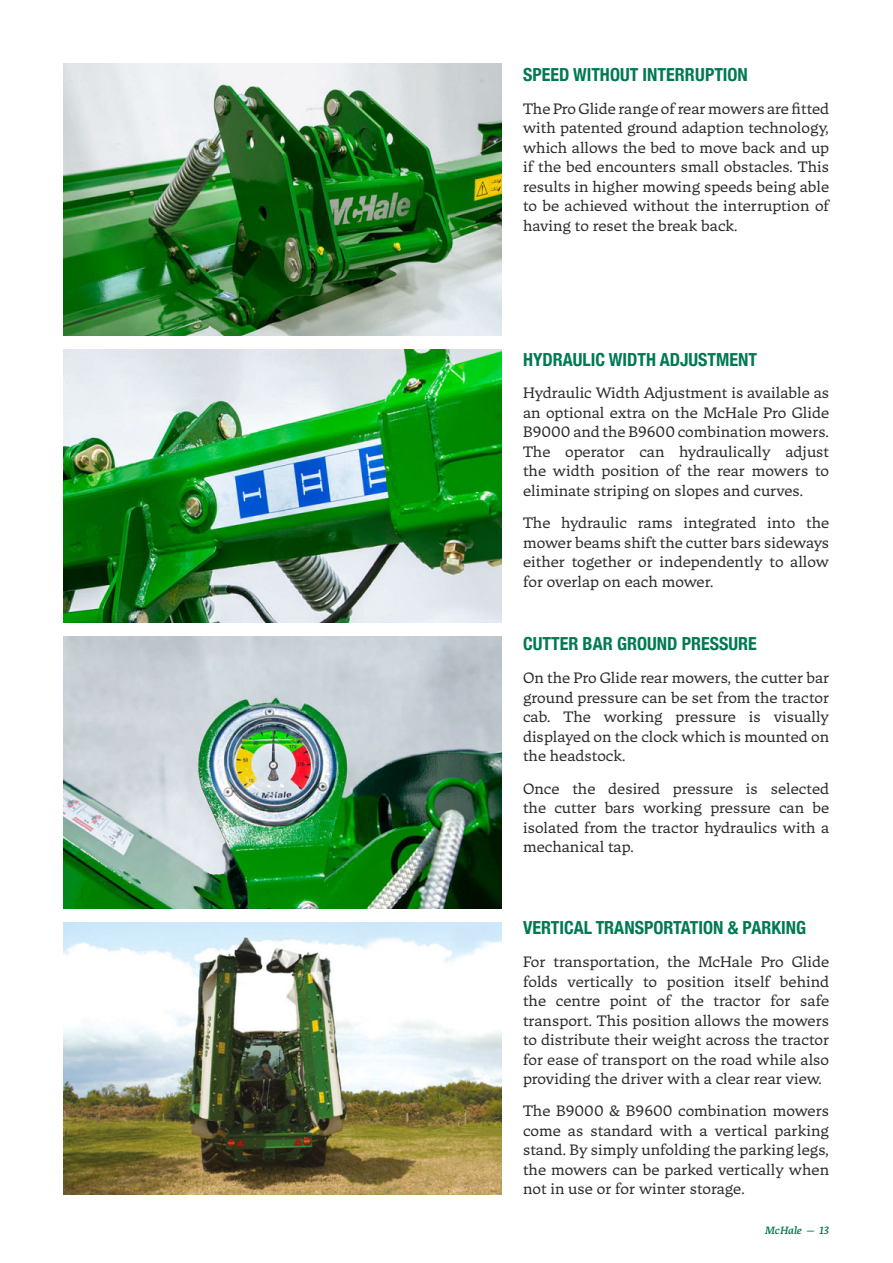
<style>
.page{position:relative;width:893px;height:1263px;background:#fff}
.page>*{position:absolute;margin:0;border:0;box-sizing:border-box;transform-origin:0 0}
.t1{font:700 condensed 18px "Helvetica Neue";color:#007953}
.t2{font:15px/19.5px "Tuna";color:#2e2d2c;text-align:justify}
.t3{font:italic 500 10.5px "Tuna";letter-spacing:-.005em;color:#007953}
</style>
<div class="page">
<img style="left:64px;top:64px;width:437px;height:272px">
<img style="left:64px;top:636px;width:437px;height:272px">
<img style="left:64px;top:922px;width:437px;height:272px">
<img style="left:64px;top:350px;width:437px;height:272px">
<p class="t1" style="left:523px;top:60px;width:226px">SPEED WITHOUT INTERRUPTION</p>
<p class="t2" style="left:523px;top:99px;width:308px">The Pro Glide range of rear mowers are fitted with patented ground adaption technology, which allows the bed to move back and up if the bed encounters small obstacles. This results in higher mowing speeds being able to be achieved without the interruption of having to reset the break back.</p>
<p class="t1" style="left:523px;top:344px;width:235px">HYDRAULIC WIDTH ADJUSTMENT</p>
<p class="t2" style="left:523px;top:383px;width:308px">Hydraulic Width Adjustment is available as an optional extra on the McHale Pro Glide B9000 and the B9600 combination mowers.<br>The operator can hydraulically adjust the width position of the rear mowers to eliminate striping on slopes and curves.</p>
<p class="t2" style="left:523px;top:513px;width:308px">The hydraulic rams integrated into the mower beams shift the cutter bars sideways either together or independently to allow for overlap on each mower.</p>
<p class="t1" style="left:523px;top:629px;width:235px">CUTTER BAR GROUND PRESSURE</p>
<p class="t2" style="left:523px;top:668px;width:308px">On the Pro Glide rear mowers, the cutter bar ground pressure can be set from the tractor cab. The working pressure is visually displayed on the clock which is mounted on the headstock.</p>
<p class="t2" style="left:523px;top:778px;width:308px">Once the desired pressure is selected the cutter bars working pressure can be isolated from the tractor hydraulics with a mechanical tap.</p>
<p class="t1" style="left:523px;top:913px;width:284px">VERTICAL TRANSPORTATION &amp; PARKING</p>
<p class="t2" style="left:523px;top:952px;width:308px">For transportation, the McHale Pro Glide folds vertically to position itself behind the centre point of the tractor for safe transport. This position allows the mowers to distribute their weight across the tractor for ease of transport on the road while also providing the driver with a clear rear view.</p>
<p class="t2" style="left:523px;top:1101px;width:308px">The B9000 &amp; B9600 combination mowers come as standard with a vertical parking stand. By simply unfolding the parking legs, the mowers can be parked vertically when not in use or for winter storage.</p>
<p class="t3" style="left:765px;top:1223px;width:66px">McHale — 13</p>
</div>
